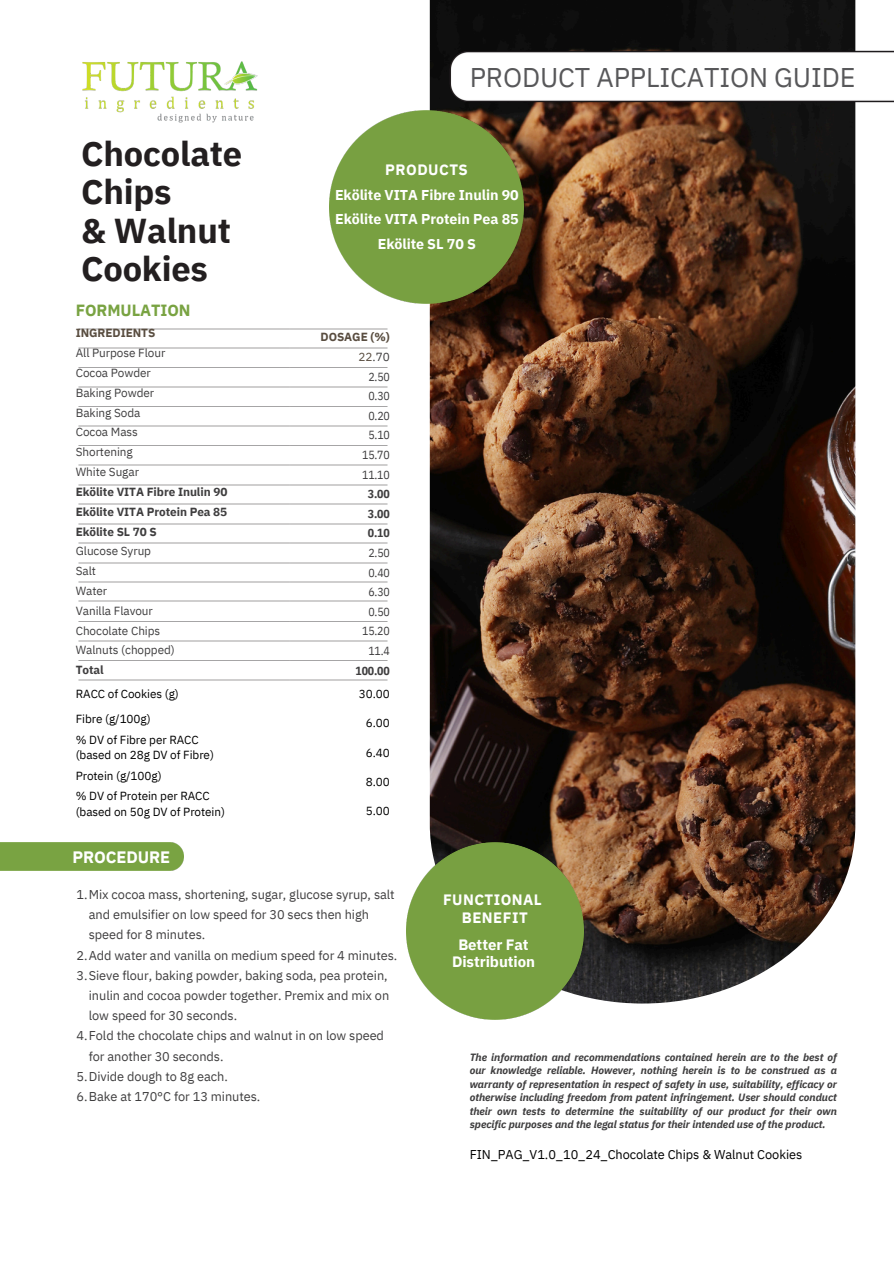
<style>
.page{position:relative;width:894px;height:1264px;background:#fff}
.page>*{position:absolute;margin:0;border:0;box-sizing:border-box;transform-origin:0 0}
.t1{font:700 34.5px/38.2px "IBM Plex Sans";letter-spacing:-.005em;color:#231f20}
.t2{font:27px "IBM Plex Sans";letter-spacing:-.005em;color:#58585a}
.t3{font:700 16.5px "IBM Plex Sans";letter-spacing:-.005em;color:#fff}
.t4{font:700 16.2px "IBM Plex Sans";letter-spacing:-.005em;color:#79a342}
.t5{font:700 15px "IBM Plex Sans";letter-spacing:.03em;color:#fff}
.t6{font:700 15px/16.8px "IBM Plex Sans";letter-spacing:-.005em;color:#fff;text-align:center}
.t7{font:700 14.25px/24.8px "IBM Plex Sans";letter-spacing:-.005em;color:#fff;text-align:center}
.t8{font:12.75px/20.2px "IBM Plex Sans";letter-spacing:-.005em;color:#3f3e3f}
.t9{font:12.75px "IBM Plex Sans";letter-spacing:-.005em;color:#000}
.t10{font:11.7px "IBM Plex Sans";letter-spacing:-.005em;color:#000}
.t11{font:11.7px "IBM Plex Sans";letter-spacing:-.005em;color:#3f3e3f}
.t12{font:11.7px/19.6px "IBM Plex Sans Cond";letter-spacing:-.01em;color:#3f3e3f;text-align:right}
.t13{font:700 11.7px "IBM Plex Sans";letter-spacing:-.005em;color:#3f3e3f}
.t14{font:700 11.7px "IBM Plex Sans";letter-spacing:-.005em;color:#594d40}
.t15{font:italic 700 10.5px/13.5px "IBM Plex Sans";color:#3f3e3f;text-align:justify}
.s1{font-family:"IBM Plex Sans";font-weight:700;color:#594d40}
.s2{font-family:"IBM Plex Sans";color:#594d40}
.s3{font-family:"IBM Plex Sans"}
.s4{font-weight:700}
</style>
<div class="page">
<img style="left:429px;top:0;width:426px;height:1003px">
<img style="left:406px;top:842px;width:177px;height:177px">
<img style="left:82px;top:61px;width:176px;height:62px">
<img style="left:330px;top:110px;width:193px;height:194px">
<img style="left:442px;top:44px;width:451px;height:66px">
<div style="left:0;top:842px;width:183px;height:28px;background:#79a342"></div>
<img style="left:78px;top:328px;width:310px;height:2px">
<img style="left:78px;top:347px;width:310px;height:2px">
<img style="left:78px;top:367px;width:310px;height:1px">
<img style="left:78px;top:406px;width:310px;height:1px">
<img style="left:78px;top:386px;width:310px;height:2px">
<img style="left:78px;top:425px;width:310px;height:2px">
<img style="left:78px;top:445px;width:310px;height:1px">
<img style="left:78px;top:464px;width:310px;height:2px">
<img style="left:78px;top:484px;width:310px;height:2px">
<img style="left:78px;top:503px;width:310px;height:2px">
<img style="left:78px;top:523px;width:310px;height:2px">
<img style="left:78px;top:542px;width:310px;height:2px">
<img style="left:78px;top:562px;width:310px;height:2px">
<img style="left:78px;top:581px;width:310px;height:2px">
<img style="left:78px;top:600px;width:310px;height:2px">
<img style="left:78px;top:621px;width:310px;height:1px">
<img style="left:78px;top:640px;width:310px;height:2px">
<img style="left:78px;top:660px;width:310px;height:1px">
<img style="left:78px;top:679px;width:310px;height:2px">
<h1 class="t1" style="left:81px;top:134px;width:163px">Chocolate<br>Chips<br>&amp; Walnut<br>Cookies</h1>
<p class="t4" style="left:76px;top:299px;width:116px">FORMULATION</p>
<p class="t14" style="left:76px;top:325px;width:81px">INGREDIENTS</p>
<p class="t11" style="left:76px;top:345px;width:91px">All Purpose Flour</p>
<p class="t11" style="left:76px;top:365px;width:77px">Cocoa Powder</p>
<p class="t11" style="left:76px;top:385px;width:80px">Baking Powder</p>
<p class="t11" style="left:76px;top:404px;width:66px">Baking Soda</p>
<p class="t11" style="left:76px;top:424px;width:64px">Cocoa Mass</p>
<p class="t11" style="left:76px;top:444px;width:58px">Shortening</p>
<p class="t11" style="left:76px;top:464px;width:65px">White Sugar</p>
<p class="t13" style="left:76px;top:484px;width:153px">Ekölite VITA Fibre Inulin 90</p>
<p class="t13" style="left:76px;top:504px;width:153px">Ekölite VITA Protein Pea 85</p>
<p class="t13" style="left:76px;top:523px;width:83px">Ekölite SL 70 S</p>
<p class="t11" style="left:76px;top:543px;width:77px">Glucose Syrup</p>
<p class="t11" style="left:76px;top:563px;width:22px">Salt</p>
<p class="t11" style="left:76px;top:583px;width:33px">Water</p>
<p class="t11" style="left:76px;top:603px;width:79px">Vanilla Flavour</p>
<p class="t11" style="left:76px;top:622px;width:86px">Chocolate Chips</p>
<p class="t11" style="left:76px;top:642px;width:100px">Walnuts (chopped)</p>
<p class="t13" style="left:76px;top:662px;width:30px">Total</p>
<h3 class="t10" style="left:76px;top:685px;width:104px">RACC of Cookies (g)</h3>
<p class="t10" style="left:76px;top:711px;width:76px">Fibre (g/100g)</p>
<h3 class="t10" style="left:76px;top:731px;width:124px">% DV of Fibre per RACC</h3>
<h3 class="t10" style="left:76px;top:747px;width:140px">(based on 28g DV of Fibre)</h3>
<h4 class="t10" style="left:76px;top:767px;width:87px">Protein (g/100g)</h4>
<p class="t10" style="left:76px;top:788px;width:135px">% DV of Protein per RACC</p>
<p class="t10" style="left:76px;top:804px;width:151px">(based on 50g DV of Protein)</p>
<p class="t3" style="left:72px;top:845px;width:99px">PROCEDURE</p>
<h5 class="t2" style="left:469px;top:59px;width:387px">PRODUCT APPLICATION GUIDE</h5>
<p class="t5" style="left:385px;top:159px;width:84px">PRODUCTS</p>
<p class="t7" style="left:335px;top:182px;width:185px">Ekölite VITA Fibre Inulin 90<br>Ekölite VITA Protein Pea 85<br>Ekölite SL 70 S</p>
<h6 class="t12" style="left:320px;top:327px;width:71px"><span class="s1">DOSAGE (%)<br></span><span class="s2">22</span><span class="s3">.70<br></span>2.50<br>0.30<br>0.20<br>5.10<br>15.70<br>11.10<br><span class="s4">3.00<br>3.00<br>0.10<br></span>2.50<br>0.40<br>6.30<br>0.50<br>15.20<br>11.4<br><span class="s4">100.00</span></h6>
<p class="t10" style="left:358px;top:686px;width:33px">30.00</p>
<p class="t10" style="left:365px;top:715px;width:26px">6.00</p>
<p class="t10" style="left:365px;top:744px;width:26px">6.40</p>
<p class="t10" style="left:365px;top:774px;width:26px">8.00</p>
<p class="t10" style="left:365px;top:803px;width:26px">5.00</p>
<p class="t8" style="left:89px;top:884px;width:307px;text-indent:-12px">1.Mix cocoa mass, shortening, sugar, glucose syrup, salt and emulsifier on low speed for 30 secs then high speed for 8 minutes.</p>
<p class="t8" style="left:77px;top:944px;width:322px">2.Add water and vanilla on medium speed for 4 minutes.</p>
<p class="t8" style="left:89px;top:964px;width:302px;text-indent:-12px">3.Sieve flour, baking powder, baking soda, pea protein, inulin and cocoa powder together. Premix and mix on low speed for 30 seconds.</p>
<p class="t8" style="left:89px;top:1025px;width:296px;text-indent:-12px">4.Fold the chocolate chips and walnut in on low speed for another 30 seconds.</p>
<p class="t8" style="left:77px;top:1065px;width:153px">5.Divide dough to 8g each.</p>
<p class="t8" style="left:77px;top:1085px;width:185px">6.Bake at 170°C for 13 minutes.</p>
<p class="t5" style="left:443px;top:889px;width:100px">FUNCTIONAL</p>
<p class="t5" style="left:462px;top:907px;width:67px">BENEFIT</p>
<p class="t6" style="left:452px;top:935px;width:85px">Better Fat<br>Distribution</p>
<p class="t15" style="left:469px;top:1050px;width:368px">The information and recommendations contained herein are to the best of our knowledge reliable. However, nothing herein is to be construed as a warranty of representation in respect of safety in use, suitability, efficacy or otherwise including freedom from patent infringement. User should conduct their own tests to determine the suitability of our product for their own specific purposes and the legal status for their intended use of the product.</p>
<p class="t9" style="left:469px;top:1145px;width:334px">FIN_PAG_V1.0_10_24_Chocolate Chips &amp; Walnut Cookies</p>
</div>
